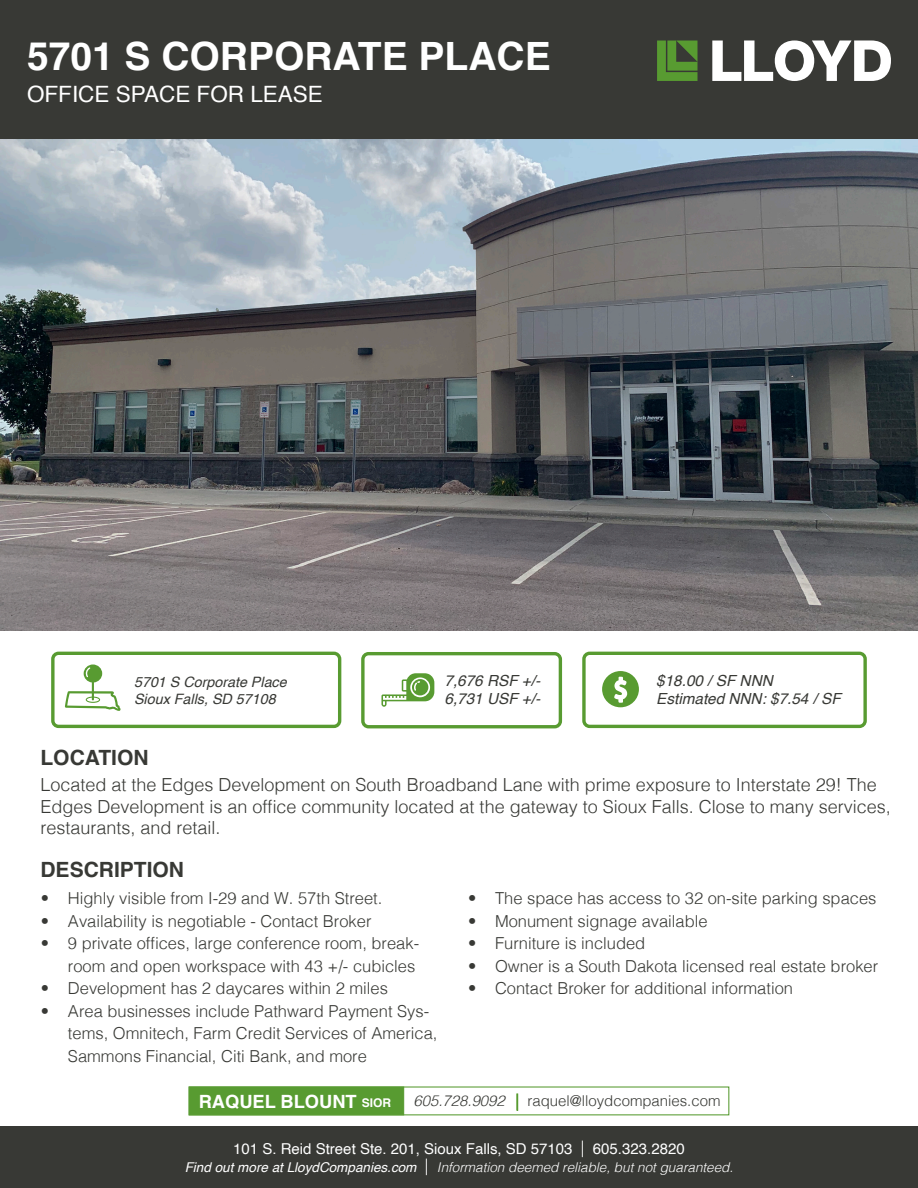
<style>
.page{position:relative;width:918px;height:1188px;background:#fff}
.page>*{position:absolute;margin:0;border:0;box-sizing:border-box;transform-origin:0 0}
.t1{font:700 39px "Helvetica";color:#fff}
.t2{font:22.5px "Helvetica";color:#fff}
.t3{font:700 21px "Helvetica";color:#383935}
.t4{font:700 18.3px "Helvetica";color:#fff}
.t5{font:300 18px/21.6px "Helvetica";color:#383935}
.t6{font:300 16.5px/22.5px "Helvetica";color:#383935;text-align:right}
.t7{font:italic 15.3px/18.3px "Helvetica";color:#383935}
.t8{font:15px "Helvetica";color:#fff}
.t9{font:300 15px "Helvetica";color:#383935}
.t10{font:italic 14.25px "Helvetica";color:#383935}
.t11{font:italic 300 13.5px "Helvetica";color:#fff}
.s1{font-style:inherit}
.s2{font-size:12px}
.s3{font-style:italic}
.s4{font-style:italic;color:#589b31}
.s5{font-weight:300;font-size:16.5px}
.s6{font-weight:400}
.s7{font-style:normal;font-size:16.5px}
</style>
<div class="page">
<div style="left:0;top:0;width:918px;height:139px;background:#383935"></div>
<svg style="left:657px;top:41px;width:41px;height:40px"></svg>
<svg style="left:712px;top:40px;width:179px;height:41px"></svg>
<img style="left:0;top:139px;width:918px;height:492px">
<div style="left:0;top:1126px;width:918px;height:62px;background:#383935"></div>
<svg style="left:381px;top:673px;width:53px;height:34px"></svg>
<svg style="left:602px;top:671px;width:37px;height:36px"></svg>
<div style="left:582px;top:652px;width:285px;height:76px;border:3px solid #589b31;border-radius:6px"></div>
<div style="left:361px;top:652px;width:201px;height:76px;border:3px solid #589b31;border-radius:6px"></div>
<div style="left:51px;top:652px;width:290px;height:76px;border:3px solid #589b31;border-radius:6px"></div>
<div style="left:189px;top:1086px;width:215px;height:29px;background:#589b31;border:1px solid #589b31"></div>
<svg style="left:65px;top:664px;width:56px;height:47px"></svg>
<p class="t1" style="left:27px;top:32px;width:525px">5701 S CORPORATE PLACE</p>
<p class="t2" style="left:27px;top:77px;width:297px">OFFICE SPACE FOR LEASE</p>
<p class="t10" style="left:134px;top:670px;width:154px">5701 S Corporate Place</p>
<p class="t10" style="left:134px;top:688px;width:143px">Sioux Falls, SD 57108</p>
<p class="t3" style="left:40px;top:745px;width:110px">LOCATION</p>
<p class="t7" style="left:445px;top:672px;width:97px">7,676 RSF +/-</p>
<p class="t7" style="left:445px;top:690px;width:97px">6,731 USF +/-</p>
<p class="t7" style="left:656px;top:671px;width:186px">$18.00 / SF NNN<br>Estimated NNN: $<span class="s1">7.54</span> / SF</p>
<p class="t5" style="left:40px;top:773px;width:852px">Located at the Edges Development on South Broadband Lane with prime exposure to Interstate 29! The<br>Edges Development is an office community located at the gateway to Sioux Falls. Close to many services, restaurants, and retail.</p>
<p class="t3" style="left:40px;top:857px;width:145px">DESCRIPTION</p>
<p class="t6" style="left:41px;top:886px;width:343px">• Highly visible from I-29 and W. 57th Street.</p>
<p class="t6" style="left:41px;top:908px;width:332px">• Availability is negotiable - Contact Broker</p>
<p class="t6" style="left:41px;top:931px;width:380px">• 9 private offices, large conference room, break&shy;room and open workspace with 43 +/- cubicles</p>
<p class="t6" style="left:41px;top:976px;width:349px">• Development has 2 daycares within 2 miles</p>
<p class="t6" style="left:68px;top:998px;width:371px;text-align:left;text-indent:-27px">• Area businesses include Pathward Payment Sys&shy;tems, Omnitech, Farm Credit Services of America,<br>Sammons Financial, Citi Bank, and more</p>
<p class="t6" style="left:468px;top:886px;width:410px">• The space has access to 32 on-site parking spaces</p>
<p class="t6" style="left:468px;top:908px;width:241px">• Monument signage available</p>
<p class="t6" style="left:468px;top:931px;width:179px">• Furniture is included</p>
<p class="t6" style="left:468px;top:953px;width:412px">• Owner is a South Dakota licensed real estate broker</p>
<p class="t6" style="left:468px;top:976px;width:327px">• Contact Broker for additional information</p>
<p class="t4" style="left:199px;top:1090px;width:194px">RAQUEL BLOUNT <span class="s2">SIOR</span></p>
<p class="t9" style="left:414px;top:1088px;width:309px"><span class="s3">605.728.9092</span> <span class="s4">|</span> raquel@lloydcompanies.com</p>
<p class="t8" style="left:233px;top:1137px;width:453px">101 S. Reid Street Ste. 201, Sioux Falls, SD 57103 <span class="s5">|</span> 605.323.2820</p>
<p class="t11" style="left:185px;top:1156px;width:550px"><span class="s6">Find out more at LloydCompanies.com</span> <span class="s7">|</span> Information deemed reliable, but not guaranteed.</p>
</div>
